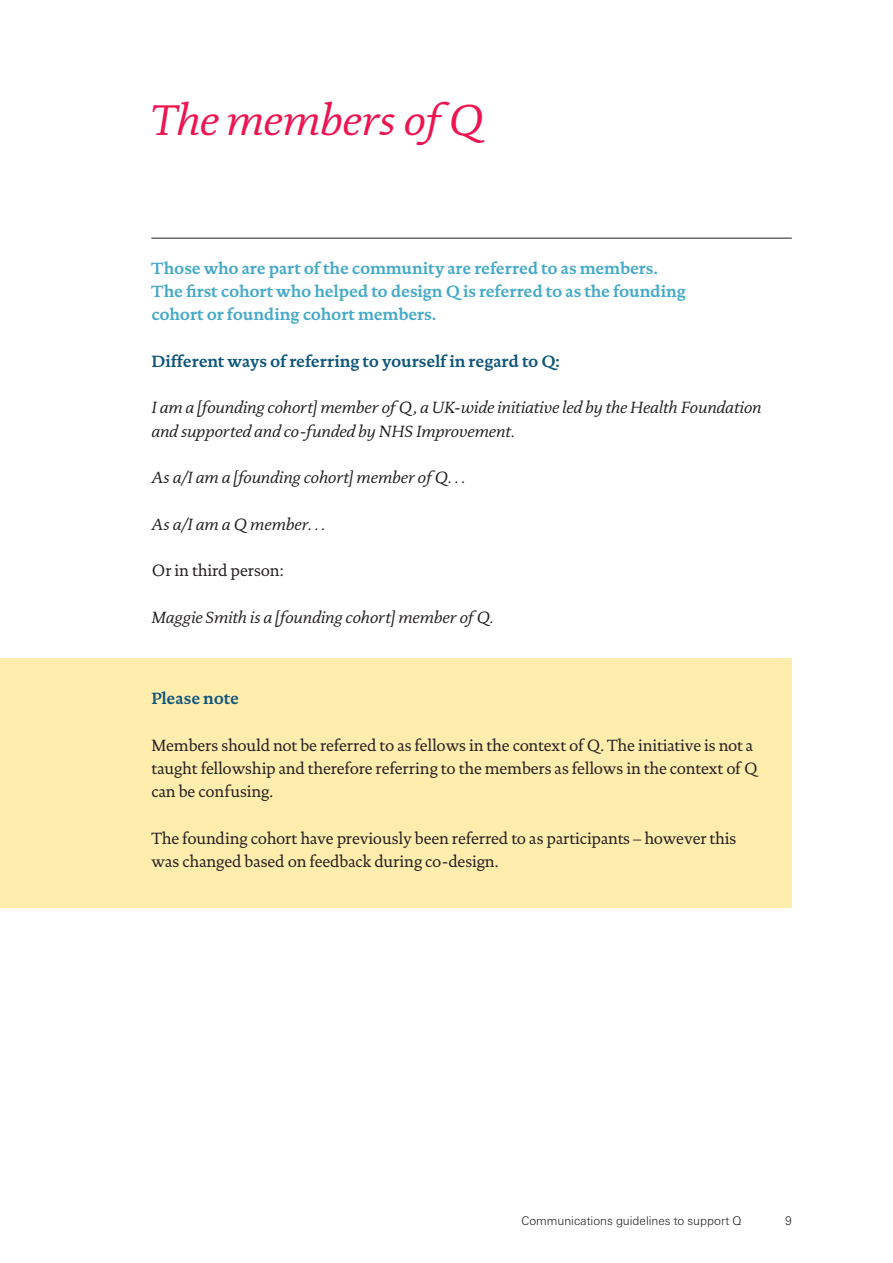
<style>
.page{position:relative;width:893px;height:1263px;background:#fff}
.page>*{position:absolute;margin:0;border:0;box-sizing:border-box;transform-origin:0 0}
.t1{font:italic 43.5px "DTL Documenta ST";letter-spacing:-.01em;color:#ed1450}
.t2{font:16.5px/23.2px "DTL Documenta ST";letter-spacing:-.01em;color:#231f20}
.t3{font:italic 16.5px/23.2px "DTL Documenta ST";letter-spacing:-.01em;color:#231f20}
.t4{font:700 16.5px/23.2px "DTL Documenta ST";letter-spacing:-.01em;color:#44a9c9}
.t5{font:700 16.5px "DTL Documenta ST";letter-spacing:-.01em;color:#0f567b}
.t6{font:300 12px "Linotype Univers Basic";color:#231f20}
</style>
<div class="page">
<div style="left:0;top:657px;width:792px;height:250px;background:#ffedae"></div>
<hr style="left:151px;top:238px;width:641px;height:1px;background:#231f20">
<h1 class="t1" style="left:151px;top:94px;width:334px">The members of Q</h1>
<p class="t4" style="left:151px;top:256px;width:536px">Those who are part of the community are referred to as members.<br>The first cohort who helped to design Q is referred to as the founding cohort or founding cohort members.</p>
<p class="t5" style="left:151px;top:351px;width:409px">Different ways of referring to yourself in regard to Q:</p>
<p class="t3" style="left:151px;top:396px;width:612px">I am a [founding cohort] member of Q, a UK-wide initiative led by the Health Foundation and supported and co-funded by NHS Improvement.</p>
<p class="t3" style="left:151px;top:466px;width:315px">As a/I am a [founding cohort] member of Q…</p>
<p class="t3" style="left:151px;top:512px;width:175px">As a/I am a Q member…</p>
<p class="t2" style="left:151px;top:559px;width:134px">Or in third person:</p>
<p class="t3" style="left:151px;top:605px;width:343px">Maggie Smith is a [founding cohort] member of Q.</p>
<p class="t5" style="left:151px;top:688px;width:89px">Please note</p>
<p class="t2" style="left:151px;top:733px;width:608px">Members should not be referred to as fellows in the context of Q. The initiative is not a taught fellowship and therefore referring to the members as fellows in the context of Q can be confusing.</p>
<p class="t2" style="left:151px;top:826px;width:586px">The founding cohort have previously been referred to as participants – however this was changed based on feedback during co-design.</p>
<p class="t6" style="left:521px;top:1213px;width:222px">Communications guidelines to support Q</p>
<p class="t6" style="left:785px;top:1213px;width:8px">9</p>
</div>
